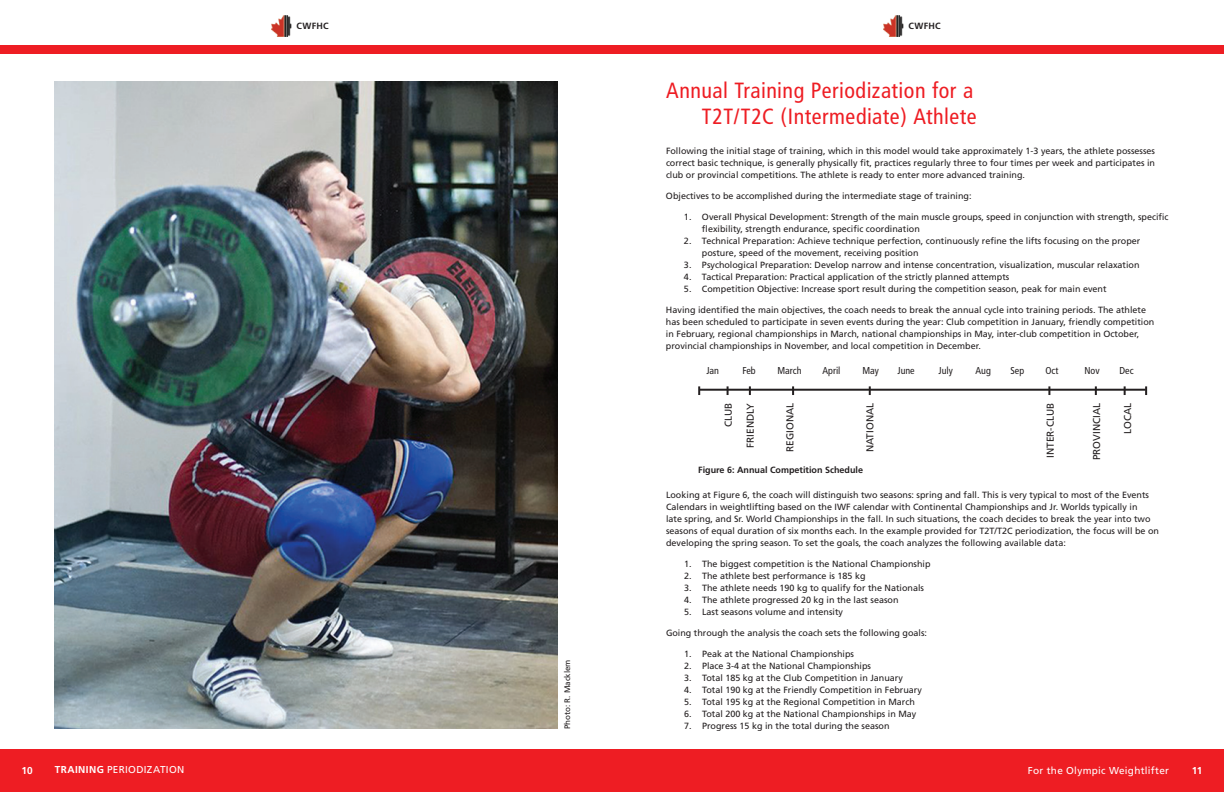
<style>
.page{position:relative;width:1224px;height:792px;background:#fff}
.page>*{position:absolute;margin:0;border:0;box-sizing:border-box;transform-origin:0 0}
.Head{font:condensed 22px/26px "Frutiger";letter-spacing:.02em;color:#ee1d23;text-align:right}
.Body_text{font:10px "Frutiger";color:#231f20}
.t1{font:10px "Frutiger";letter-spacing:.03em;color:#fff}
.Body_text-2{font:condensed 10px "Frutiger";color:#231f20}
.t2{font:700 10px "Frutiger";color:#fff}
.Body_text-3{font:9px/12px "Frutiger";color:#231f20}
.Body_text-4{font:700 9px "Frutiger";color:#231f20}
.Body_text-5{font:8px "Frutiger";color:#231f20}
.s1{font-weight:700}
</style>
<div class="page">
<img style="left:272px;top:15px;width:20px;height:22px">
<div style="left:0;top:45px;width:612px;height:9px;background:#ee1d23"></div>
<div style="left:0;top:750px;width:612px;height:42px;background:#ee1d23"></div>
<img style="left:884px;top:15px;width:20px;height:22px">
<div style="left:612px;top:45px;width:612px;height:9px;background:#ee1d23"></div>
<div style="left:612px;top:750px;width:612px;height:42px;background:#ee1d23"></div>
<hr style="left:699px;top:389px;width:447px;height:2px;background:#231f20">
<svg style="left:698px;top:386px;width:2px;height:9px"></svg>
<svg style="left:727px;top:386px;width:2px;height:9px"></svg>
<svg style="left:749px;top:386px;width:2px;height:9px"></svg>
<svg style="left:792px;top:386px;width:2px;height:9px"></svg>
<svg style="left:869px;top:386px;width:2px;height:9px"></svg>
<svg style="left:1048px;top:386px;width:2px;height:9px"></svg>
<svg style="left:1095px;top:386px;width:2px;height:9px"></svg>
<svg style="left:1124px;top:386px;width:2px;height:9px"></svg>
<svg style="left:1145px;top:386px;width:2px;height:9px"></svg>
<img style="left:54px;top:81px;width:504px;height:648px">
<p class="Body_text-4" style="left:297px;top:21px;width:34px">CWFHC</p>
<p class="Body_text-4" style="left:909px;top:21px;width:34px">CWFHC</p>
<p class="Head" style="left:666px;top:77px;width:312px">Annual Training Periodization for a<br>T2T/T2C (Intermediate) Athlete</p>
<p class="Body_text-3" style="left:666px;top:144px;width:491px;text-align:justify">Following the initial stage of training, which in this model would take approximately 1-3 years, the athlete possesses correct basic technique, is generally physically fit, practices regularly three to four times per week and participates in club or provincial competitions. The athlete is ready to enter more advanced training.</p>
<p class="Body_text-3" style="left:666px;top:189px;width:307px">Objectives to be accomplished during the intermediate stage of training:</p>
<p class="Body_text-3" style="left:702px;top:210px;width:468px;text-indent:-18px">1. Overall Physical Development: Strength of the main muscle groups, speed in conjunction with strength, specific flexibility, strength endurance, specific coordination</p>
<p class="Body_text-3" style="left:702px;top:234px;width:440px;text-indent:-18px">2. Technical Preparation: Achieve technique perfection, continuously refine the lifts focusing on the proper posture, speed of the movement, receiving position</p>
<p class="Body_text-3" style="left:684px;top:258px;width:457px">3. Psychological Preparation: Develop narrow and intense concentration, visualization, muscular relaxation</p>
<p class="Body_text-3" style="left:684px;top:270px;width:327px">4. Tactical Preparation: Practical application of the strictly planned attempts</p>
<p class="Body_text-3" style="left:684px;top:282px;width:424px">5. Competition Objective: Increase sport result during the competition season, peak for main event</p>
<p class="Body_text-3" style="left:666px;top:303px;width:490px">Having identified the main objectives, the coach needs to break the annual cycle into training periods. The athlete has been scheduled to participate in seven events during the year: Club competition in January, friendly competition in February, regional championships in March, national championships in May, inter-club competition in October, provincial championships in November, and local competition in December.</p>
<p class="Body_text-2" style="left:707px;top:365px;width:14px">Jan</p>
<p class="Body_text-2" style="left:743px;top:365px;width:15px">Feb</p>
<p class="Body_text-2" style="left:778px;top:365px;width:26px">March</p>
<p class="Body_text-2" style="left:823px;top:365px;width:19px">April</p>
<p class="Body_text-2" style="left:863px;top:365px;width:18px">May</p>
<p class="Body_text-2" style="left:898px;top:365px;width:19px">June</p>
<p class="Body_text-2" style="left:939px;top:365px;width:16px">July</p>
<p class="Body_text-2" style="left:976px;top:365px;width:17px">Aug</p>
<p class="Body_text-2" style="left:1011px;top:365px;width:15px">Sep</p>
<p class="Body_text-2" style="left:1046px;top:365px;width:14px">Oct</p>
<p class="Body_text-2" style="left:1085px;top:365px;width:17px">Nov</p>
<p class="Body_text-2" style="left:1120px;top:365px;width:16px">Dec</p>
<p class="Body_text" style="left:722px;top:427px;width:26px;rotate:-90deg">CLUB</p>
<p class="Body_text" style="left:745px;top:448px;width:46px;rotate:-90deg">FRIENDLY</p>
<p class="Body_text" style="left:784px;top:452px;width:50px;rotate:-90deg">REGIONAL</p>
<p class="Body_text" style="left:864px;top:452px;width:51px;rotate:-90deg">NATIONAL</p>
<p class="Body_text" style="left:1044px;top:458px;width:56px;rotate:-90deg">INTER-CLUB</p>
<p class="Body_text" style="left:1091px;top:460px;width:59px;rotate:-90deg">PROVINCIAL</p>
<p class="Body_text" style="left:1122px;top:434px;width:33px;rotate:-90deg">LOCAL</p>
<p class="Body_text-5" style="left:563px;top:729px;width:71px;rotate:-90deg">Photo: R. Macklem</p>
<p class="Body_text-4" style="left:698px;top:464px;width:166px">Figure 6: Annual Competition Schedule</p>
<p class="Body_text-3" style="left:666px;top:489px;width:495px">Looking at Figure 6, the coach will distinguish two seasons: spring and fall. This is very typical to most of the Events Calendars in weightlifting based on the IWF calendar with Continental Championships and Jr. Worlds typically in<br>late spring, and Sr. World Championships in the fall. In such situations, the coach decides to break the year into two seasons of equal duration of six months each. In the example provided for T2T/T2C periodization, the focus will be on developing the spring season. To set the goals, the coach analyzes the following available data:</p>
<p class="Body_text-3" style="left:684px;top:558px;width:248px">1. The biggest competition is the National Championship</p>
<p class="Body_text-3" style="left:684px;top:570px;width:183px">2. The athlete best performance is 185 kg</p>
<p class="Body_text-3" style="left:684px;top:582px;width:242px">3. The athlete needs 190 kg to qualify for the Nationals</p>
<p class="Body_text-3" style="left:684px;top:594px;width:216px">4. The athlete progressed 20 kg in the last season</p>
<p class="Body_text-3" style="left:684px;top:606px;width:161px">5. Last seasons volume and intensity</p>
<p class="Body_text-3" style="left:666px;top:627px;width:263px">Going through the analysis the coach sets the following goals:</p>
<p class="Body_text-3" style="left:684px;top:648px;width:172px">1. Peak at the National Championships</p>
<p class="Body_text-3" style="left:684px;top:660px;width:189px">2. Place 3-4 at the National Championships</p>
<p class="Body_text-3" style="left:684px;top:672px;width:220px">3. Total 185 kg at the Club Competition in January</p>
<p class="Body_text-3" style="left:684px;top:684px;width:239px">4. Total 190 kg at the Friendly Competition in February</p>
<p class="Body_text-3" style="left:684px;top:696px;width:232px">5. Total 195 kg at the Regional Competition in March</p>
<p class="Body_text-3" style="left:684px;top:708px;width:234px">6. Total 200 kg at the National Championships in May</p>
<p class="Body_text-3" style="left:684px;top:720px;width:207px">7. Progress 15 kg in the total during the season</p>
<p class="t2" style="left:22px;top:765px;width:12px">10</p>
<p class="t1" style="left:55px;top:763px;width:131px"><span class="s1">TRAINING</span> PERIODIZATION</p>
<p class="t1" style="left:1028px;top:765px;width:143px">For the Olympic Weightlifter</p>
<p class="t2" style="left:1192px;top:765px;width:12px">11</p>
</div>
